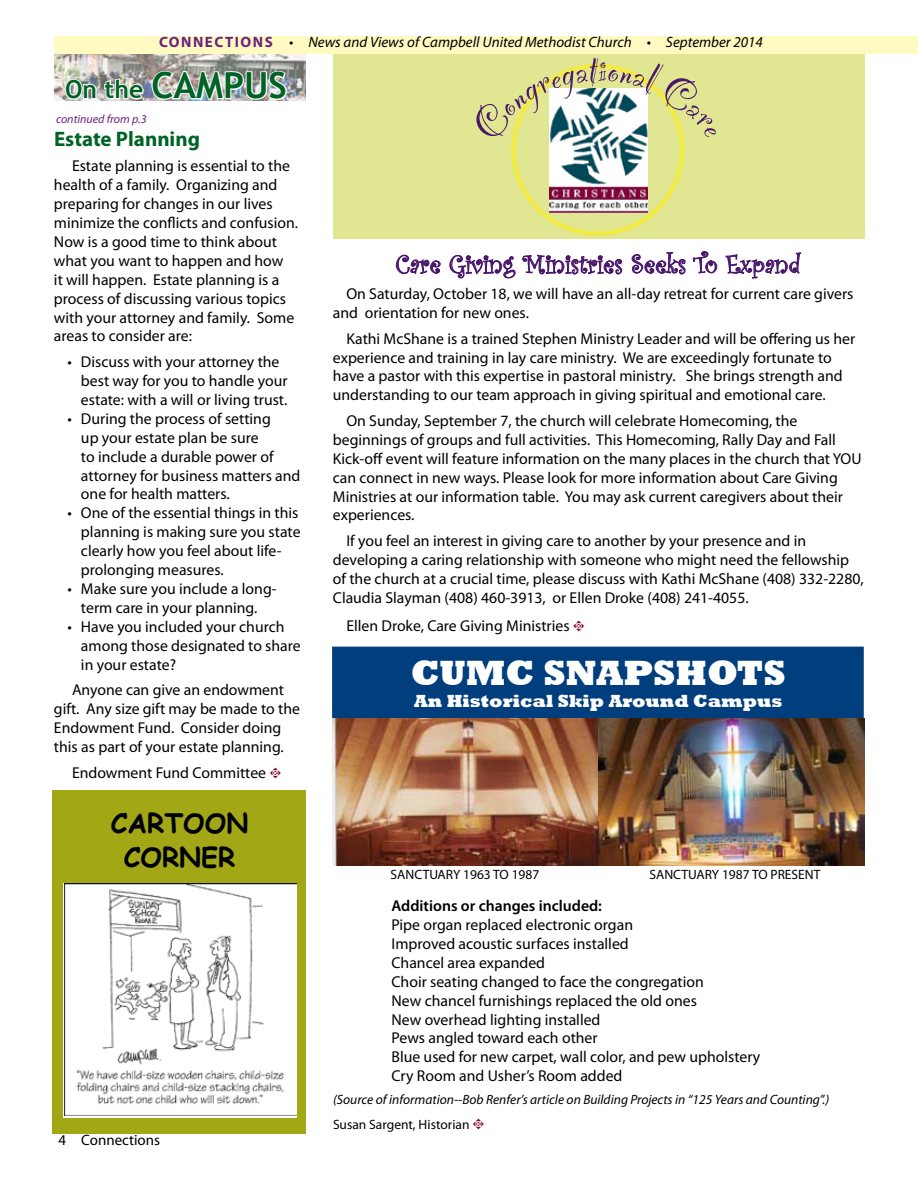
<style>
.page{position:relative;width:918px;height:1188px;background:#fff}
.page>*{position:absolute;margin:0;border:0;box-sizing:border-box;transform-origin:0 0}
.t1{font:800 36px "Rockwell";color:#fff}
.t2{font:700 36px "Trebuchet MS";color:#006325}
.t3{font:27px "Curlz";color:#49176d}
.t4{font:700 27px/33.8px "Comic Sans MS";color:#000;text-align:center}
.t5{font:700 21px "Myriad Pro";color:#006325}
.t6{font:800 18px "Rockwell";color:#fff}
.t7{font:15.75px/18.9px "Myriad Pro";color:#000}
.t8{font:600 15.75px "Myriad Pro";color:#000}
.t9{font:italic 15px "Myriad Pro";color:#000}
.t10{font:15px "Myriad Pro";color:#000}
.t11{font:italic 13.5px/24.8px "Myriad Pro";color:#000}
.t12{font:13.5px "Myriad Pro";color:#000}
.t13{font:italic 12px "Myriad Pro";color:#6c217f}
.s1{font-weight:700;font-style:normal;color:#6c217f}
.s2{font-size:24.75px}
.s3{font-family:"Type Embellishments One Let Plain";font-size:15px;color:#820024}
.s4{font-style:normal}
.s5{font-family:"Type Embellishments One Let Plain";font-style:normal;font-size:15px;color:#820024}
</style>
<div class="page">
<div style="left:55px;top:36px;width:863px;height:18px;background:#fffac2"></div>
<div style="left:53px;top:791px;width:253px;height:343px;background:#a2a715"></div>
<img style="left:64px;top:884px;width:232px;height:232px">
<div style="left:333px;top:54px;width:531px;height:185px;background:#e0e691"></div>
<div style="left:511px;top:64px;width:173px;height:172px;border:5px solid #f2eb46;border-radius:50%"></div>
<img style="left:549px;top:137px;width:99px;height:76px">
<svg style="left:476px;top:58px;width:240px;height:79px"></svg>
<svg style="left:396px;top:255px;width:45px;height:19px"></svg>
<svg style="left:450px;top:255px;width:65px;height:23px"></svg>
<svg style="left:523px;top:255px;width:99px;height:19px"></svg>
<svg style="left:632px;top:252px;width:53px;height:22px"></svg>
<svg style="left:693px;top:251px;width:24px;height:22px"></svg>
<svg style="left:726px;top:253px;width:75px;height:25px"></svg>
<img style="left:54px;top:54px;width:252px;height:47px">
<svg style="left:64px;top:77px;width:81px;height:24px"></svg>
<img style="left:151px;top:70px;width:137px;height:31px">
<div style="left:332px;top:647px;width:532px;height:71px;background:#003e7e"></div>
<img style="left:332px;top:718px;width:532px;height:148px">
<p class="t9" style="left:159px;top:33px;width:605px"><span class="s1">CONNECTIONS</span> • News and Views of Campbell United Methodist Church • September 2014</p>
<h1 class="t2" style="left:65px;top:63px;width:223px"><span class="s2">On the</span> CAMPUS</h1>
<h3 class="t5" style="left:54px;top:126px;width:147px">Estate Planning</h3>
<p class="t7" style="left:54px;top:156px;width:246px;text-indent:18px">Estate planning is essential to the health of a family. Organizing and preparing for changes in our lives minimize the conflicts and confusion.<br>Now is a good time to think about what you want to happen and how<br>it will happen. Estate planning is a process of discussing various topics with your attorney and family. Some areas to consider are:</p>
<p class="t7" style="left:81px;top:352px;width:208px;text-indent:-13px">• Discuss with your attorney the best way for you to handle your estate: with a will or living trust.</p>
<p class="t7" style="left:81px;top:409px;width:221px;text-indent:-13px">• During the process of setting<br>up your estate plan be sure<br>to include a durable power of attorney for business matters and one for health matters.</p>
<p class="t7" style="left:81px;top:503px;width:221px;text-indent:-13px">• One of the essential things in this planning is making sure you state clearly how you feel about life&shy;prolonging measures.</p>
<p class="t7" style="left:67px;top:579px;width:211px;text-align:center">• Make sure you include a long&shy;term care in your planning.</p>
<p class="t7" style="left:81px;top:617px;width:221px;text-indent:-13px">• Have you included your church among those designated to share in your estate?</p>
<p class="t7" style="left:54px;top:680px;width:247px;text-indent:18px">Anyone can give an endowment gift. Any size gift may be made to the Endowment Fund. Consider doing this as part of your estate planning.</p>
<p class="t7" style="left:72px;top:763px;width:211px">Endowment Fund Committee <span class="s3">t</span></p>
<p class="t13" style="left:56px;top:112px;width:92px">continued from p.3</p>
<h2 class="t4" style="left:111px;top:806px;width:139px">CARTOON<br>CORNER</h2>
<p class="t10" style="left:59px;top:1131px;width:103px">4 Connections</p>
<h2 class="t3" style="left:396px;top:245px;width:406px">Care Giving Ministries Seeks To Expand</h2>
<p class="t7" style="left:333px;top:284px;width:522px;text-indent:13px">On Saturday, October 18, we will have an all-day retreat for current care givers and orientation for new ones.</p>
<p class="t7" style="left:333px;top:329px;width:524px;text-indent:13px">Kathi McShane is a trained Stephen Ministry Leader and will be offering us her experience and training in lay care ministry. We are exceedingly fortunate to have a pastor with this expertise in pastoral ministry. She brings strength and understanding to our team approach in giving spiritual and emotional care.</p>
<p class="t7" style="left:333px;top:411px;width:530px;text-indent:13px">On Sunday, September 7, the church will celebrate Homecoming, the beginnings of groups and full activities. This Homecoming, Rally Day and Fall Kick-off event will feature information on the many places in the church that YOU can connect in new ways. Please look for more information about Care Giving Ministries at our information table. You may ask current caregivers about their experiences.</p>
<p class="t7" style="left:333px;top:531px;width:532px;text-indent:13px">If you feel an interest in giving care to another by your presence and in developing a caring relationship with someone who might need the fellowship of the church at a crucial time, please discuss with Kathi McShane (408) 332-2280, Claudia Slayman (408) 460-3913, or Ellen Droke (408) 241-4055.</p>
<p class="t7" style="left:346px;top:616px;width:240px">Ellen Droke, Care Giving Ministries <span class="s3">t</span></p>
<h1 class="t1" style="left:411px;top:652px;width:377px">CUMC SNAPSHOTS</h1>
<p class="t6" style="left:414px;top:690px;width:370px">An Historical Skip Around Campus</p>
<p class="t12" style="left:391px;top:866px;width:150px">SANCTUARY 1963 TO 1987</p>
<p class="t12" style="left:649px;top:866px;width:173px">SANCTUARY 1987 TO PRESENT</p>
<p class="t8" style="left:392px;top:896px;width:212px">Additions or changes included:</p>
<p class="t7" style="left:392px;top:915px;width:370px">Pipe organ replaced electronic organ<br>Improved acoustic surfaces installed<br>Chancel area expanded<br>Choir seating changed to face the congregation<br>New chancel furnishings replaced the old ones<br>New overhead lighting installed<br>Pews angled toward each other<br>Blue used for new carpet, wall color, and pew upholstery Cry Room and Usher’s Room added</p>
<p class="t11" style="left:333px;top:1087px;width:498px">(Source of information--Bob Renfer’s article on Building Projects in “125 Years and Counting”.)<br><span class="s4">Susan Sargent, Historian</span> <span class="s5">t</span></p>
</div>
